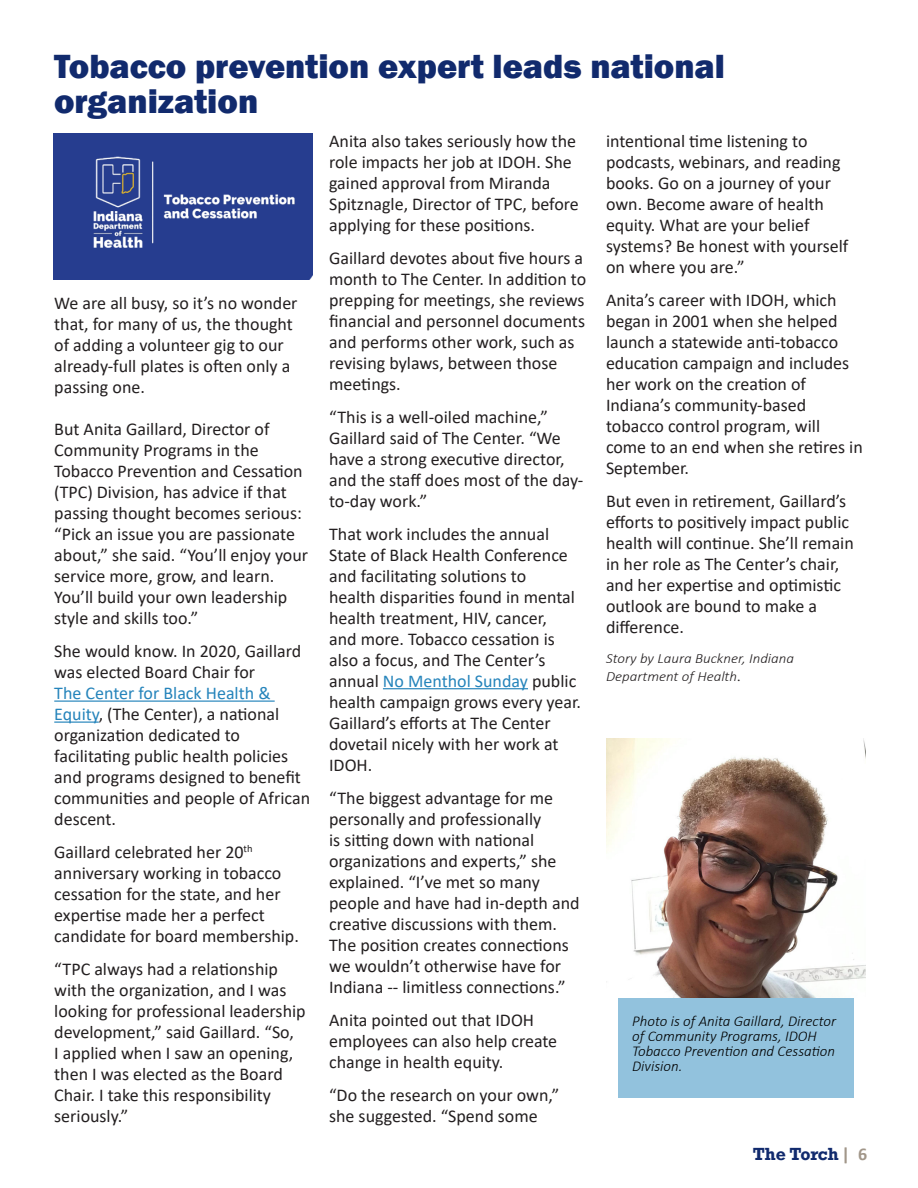
<style>
.page{position:relative;width:918px;height:1188px;background:#fff}
.page>*{position:absolute;margin:0;border:0;box-sizing:border-box;transform-origin:0 0}
.Headline_Regular{font:800 34.5px/34.5px "Franklin Gothic";color:#112a6d}
.t1{font:18px/21px "Calibri";color:#231f20}
.t2{font:700 16.5px "Rockwell";letter-spacing:-.015em;color:#112a6d}
.t3{font:italic 300 15px/15px "Calibri";color:#000}
.Credit{font:italic 300 14.1px/18px "Calibri";color:#231f20;scale:1.06 1}
.s1{color:#2584bb}
.s2{font-family:"Minion Pro";font-weight:400;font-style:normal}
.s3{font-family:"Calibri";font-size:18px;color:#a19689}
</style>
<div class="page">
<hr style="left:54px;top:701px;width:221px;height:1px;background:#2584bb">
<hr style="left:54px;top:722px;width:45px;height:1px;background:#2584bb">
<hr style="left:383px;top:688px;width:145px;height:1px;background:#2584bb">
<div style="left:618px;top:992px;width:235px;height:106px;background:#92c2dd"></div>
<img style="left:606px;top:738px;width:259px;height:259px">
<img style="left:54px;top:133px;width:259px;height:146px">
<p class="Headline_Regular" style="left:54px;top:49px;width:673px">Tobacco prevention expert leads national organization</p>
<p class="t1" style="left:54px;top:292px;width:245px">We are all busy, so it’s no wonder that, for many of us, the thought of adding a volunteer gig to our already-full plates is often only a passing one.</p>
<p class="t1" style="left:54px;top:418px;width:255px">But Anita Gaillard, Director of<br>Community Programs in the<br>Tobacco Prevention and Cessation (TPC) Division, has advice if that passing thought becomes serious: “Pick an issue you are passionate about,” she said. “You’ll enjoy your service more, grow, and learn.<br>You’ll build your own leadership style and skills too.”</p>
<p class="t1" style="left:54px;top:640px;width:257px">She would know. In 2020, Gaillard was elected Board Chair for<br><span class="s1">The Center for Black Health &amp;<br>Equity</span>, (The Center), a national organization dedicated to facilitating public health policies and programs designed to benefit communities and people of African descent.</p>
<p class="t1" style="left:54px;top:841px;width:246px">Gaillard celebrated her 20<sup>th </sup>anniversary working in tobacco cessation for the state, and her expertise made her a perfect candidate for board membership.</p>
<p class="t1" style="left:54px;top:958px;width:253px">“TPC always had a relationship with the organization, and I was looking for professional leadership development,” said Gaillard. “So,<br>I applied when I saw an opening, then I was elected as the Board<br>Chair. I take this responsibility seriously.”</p>
<p class="t1" style="left:329px;top:130px;width:251px">Anita also takes seriously how the role impacts her job at IDOH. She gained approval from Miranda<br>Spitznagle, Director of TPC, before applying for these positions.</p>
<p class="t1" style="left:329px;top:247px;width:259px">Gaillard devotes about five hours a month to The Center. In addition to prepping for meetings, she reviews financial and personnel documents and performs other work, such as revising bylaws, between those meetings.</p>
<p class="t1" style="left:329px;top:406px;width:256px">“This is a well-oiled machine,”<br>Gaillard said of The Center. “We have a strong executive director, and the staff does most of the day&shy;to-day work.”</p>
<p class="t1" style="left:329px;top:523px;width:253px">That work includes the annual<br>State of Black Health Conference and facilitating solutions to<br>health disparities found in mental health treatment, HIV, cancer,<br>and more. Tobacco cessation is also a focus, and The Center’s annual <span class="s1">No Menthol Sunday</span> public health campaign grows every year.<br>Gaillard’s efforts at The Center dovetail nicely with her work at<br>IDOH.</p>
<p class="t1" style="left:329px;top:787px;width:252px">“The biggest advantage for me personally and professionally<br>is sitting down with national organizations and experts,” she explained. “I’ve met so many people and have had in-depth and creative discussions with them.<br>The position creates connections we wouldn’t otherwise have for<br>Indiana -- limitless connections.”</p>
<p class="t1" style="left:329px;top:1009px;width:230px">Anita pointed out that IDOH employees can also help create change in health equity.</p>
<p class="t1" style="left:329px;top:1084px;width:232px">“Do the research on your own,” she suggested. “Spend some</p>
<p class="t1" style="left:606px;top:130px;width:244px">intentional time listening to podcasts, webinars, and reading books. Go on a journey of your own. Become aware of health equity. What are your belief systems? Be honest with yourself on where you are.”</p>
<p class="t1" style="left:606px;top:289px;width:258px">Anita’s career with IDOH, which began in 2001 when she helped launch a statewide anti-tobacco education campaign and includes her work on the creation of<br>Indiana’s community-based tobacco control program, will come to an end when she retires in<br>September.</p>
<p class="t1" style="left:606px;top:490px;width:249px">But even in retirement, Gaillard’s efforts to positively impact public health will continue. She’ll remain in her role as The Center’s chair, and her expertise and optimistic outlook are bound to make a difference.</p>
<p class="Credit" style="left:606px;top:649px;width:179px">Story by Laura Buckner, Indiana<br>Department of Health<span class="s2">.</span></p>
<p class="t3" style="left:632px;top:1014px;width:206px">Photo is of Anita Gaillard, Director of Community Programs, IDOH<br>Tobacco Prevention and Cessation<br>Division.</p>
<p class="t2" style="left:753px;top:1143px;width:116px">The Torch <span class="s3">| 6</span></p>
</div>
